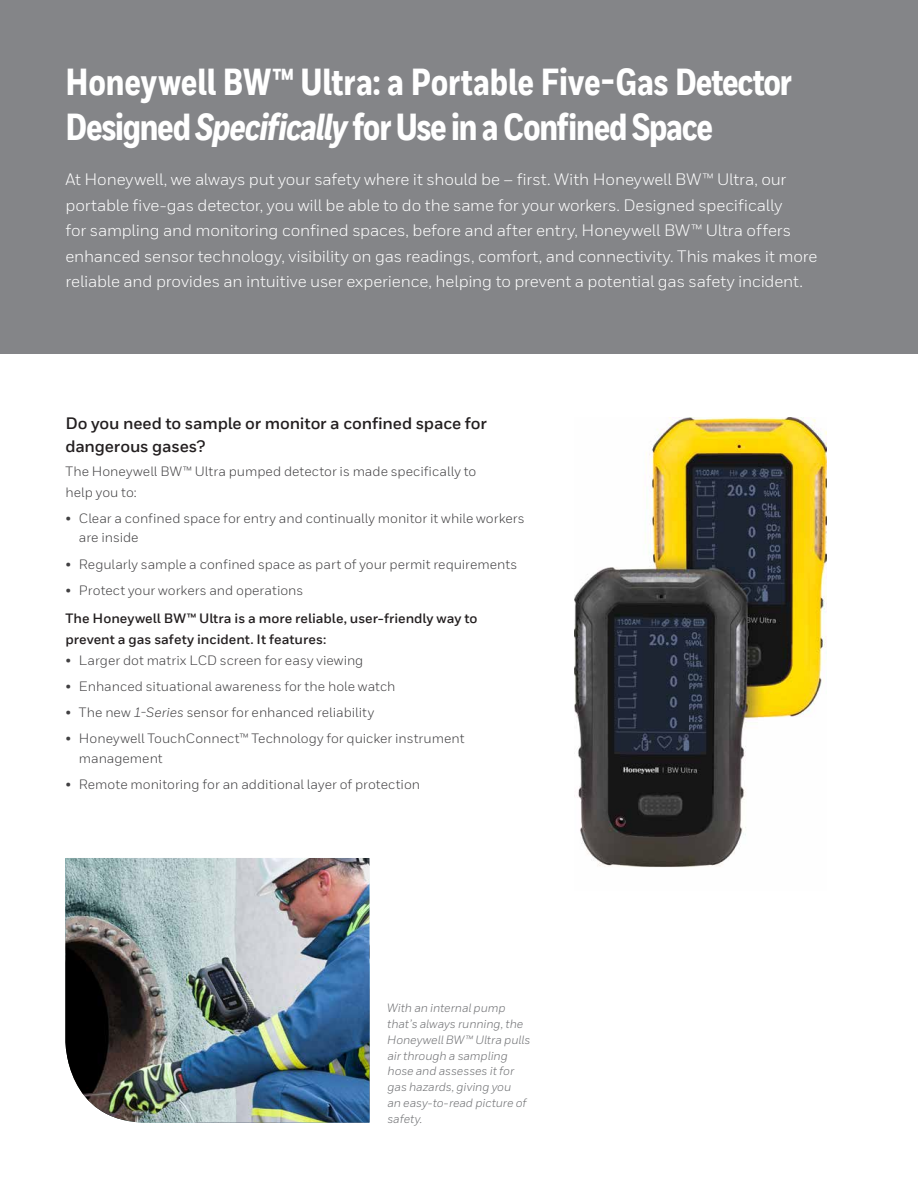
<style>
.page{position:relative;width:918px;height:1188px;background:#fff}
.page>*{position:absolute;margin:0;border:0;box-sizing:border-box;transform-origin:0 0}
.t1{font:800 37.5px/45px "Honeywell Cond TT";letter-spacing:-.015em;color:#fff}
.t2{font:16.5px/25.5px "Honeywell Sans TT";letter-spacing:-.01em;color:#fff}
.t3{font:700 16.5px/22.5px "Honeywell Sans TT";letter-spacing:-.01em;color:#231f20}
.t4{font:13.5px/19.5px "Honeywell Sans TT";color:#414042}
.t5{font:700 13.5px/21px "Honeywell Sans TT";color:#231f20}
.t6{font:italic 12px/15.8px "Honeywell Sans TT";letter-spacing:-.005em;color:#6d6e71}
.s1{font-style:italic}
</style>
<div class="page">
<div style="left:0;top:0;width:918px;height:354px;background:#848588"></div>
<img style="left:65px;top:858px;width:304px;height:265px">
<img style="left:574px;top:418px;width:253px;height:449px">
<h1 class="t1" style="left:65px;top:60px;width:728px">Honeywell BW™ Ultra: a Portable Five-Gas Detector<br>Designed<span class="s1">Specifically</span> forUse inaConfinedSpace</h1>
<p class="t2" style="left:65px;top:167px;width:754px">At Honeywell, we always put your safety where it should be – first. With Honeywell BW™ Ultra, our portable five-gas detector, you will be able to do the same for your workers. Designed specifically<br>for sampling and monitoring confined spaces, before and after entry, Honeywell BW™ Ultra offers enhanced sensor technology, visibility on gas readings, comfort, and connectivity. This makes it more reliable and provides an intuitive user experience, helping to prevent a potential gas safety incident.</p>
<p class="t3" style="left:65px;top:413px;width:423px">Do you need to sample or monitor a confined space for dangerous gases?</p>
<p class="t4" style="left:65px;top:460px;width:412px;line-height:21px">The Honeywell BW™ Ultra pumped detector is made specifically to help you to:</p>
<p class="t4" style="left:79px;top:508px;width:447px;text-indent:-14px">• Clear a confined space for entry and continually monitor it while workers are inside</p>
<p class="t4" style="left:65px;top:554px;width:453px">• Regularly sample a confined space as part of your permit requirements</p>
<p class="t4" style="left:65px;top:580px;width:240px">• Protect your workers and operations</p>
<p class="t5" style="left:65px;top:608px;width:414px">The Honeywell BW™ Ultra is a more reliable, user-friendly way to prevent a gas safety incident. It features:</p>
<p class="t4" style="left:65px;top:650px;width:300px">• Larger dot matrix LCD screen for easy viewing</p>
<p class="t4" style="left:65px;top:677px;width:332px">• Enhanced situational awareness for the hole watch</p>
<p class="t4" style="left:65px;top:703px;width:310px">• The new <span class="s1">1‑Series</span> sensor for enhanced reliability</p>
<p class="t4" style="left:79px;top:729px;width:387px;text-indent:-14px">• Honeywell TouchConnect™ Technology for quicker instrument management</p>
<p class="t4" style="left:65px;top:775px;width:356px">• Remote monitoring for an additional layer of protection</p>
<p class="t6" style="left:387px;top:1000px;width:145px">With an internal pump that’s always running, the<br>Honeywell BW™ Ultra pulls air through a sampling hose and assesses it for gas hazards, giving you<br>an easy-to-read picture of safety.</p>
</div>
